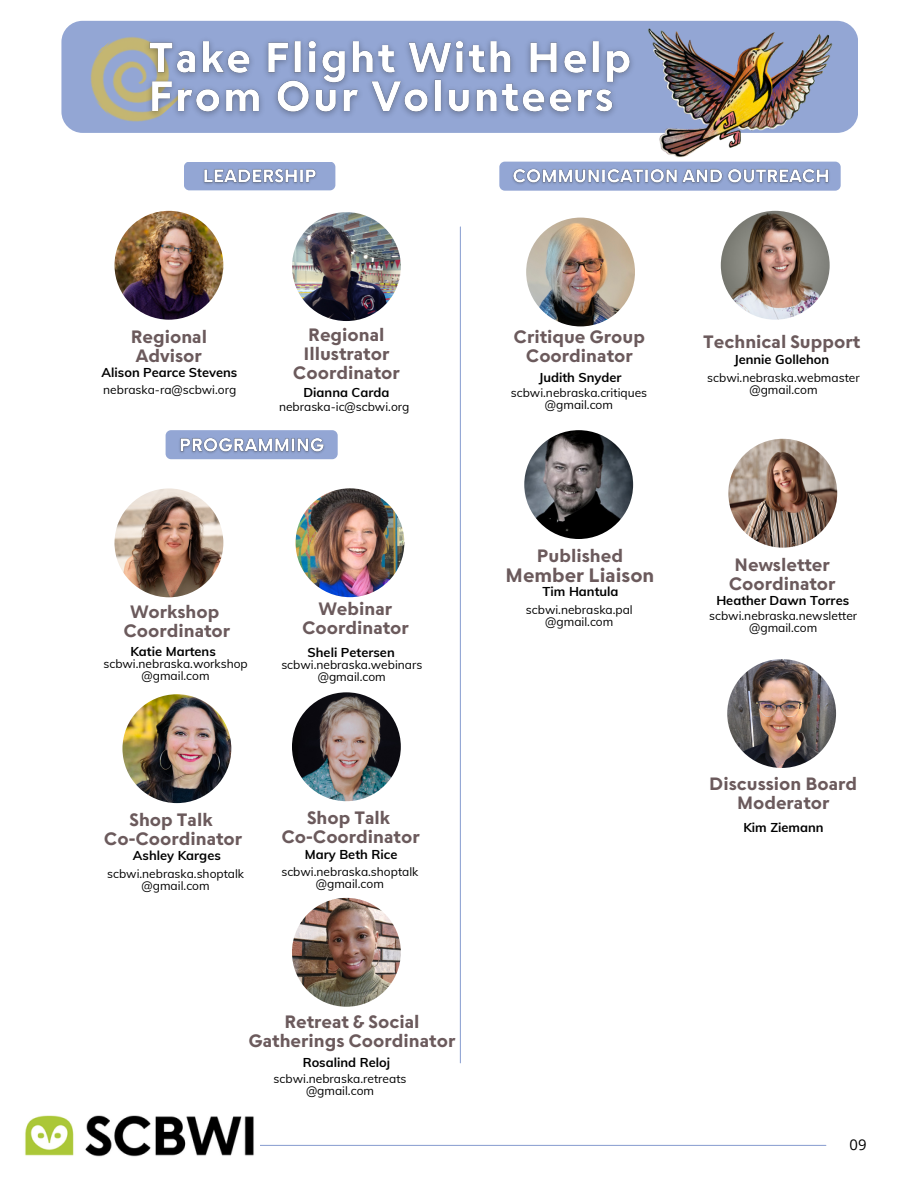
<style>
.page{position:relative;width:918px;height:1188px;background:#fff}
.page>*{position:absolute;margin:0;border:0;box-sizing:border-box;transform-origin:0 0}
.t1{font:700 19.35px "SCBWI Escalator Text";color:#6b5a5c}
.t2{font:700 17.85px/19.2px "SCBWI Escalator Text";color:#6b5a5c;text-align:center}
.t3{font:14.85px "Open Sans";color:#000}
.t4{font:700 12.9px "Muli";color:#000}
.t5{font:12px/12px "Muli";color:#000;text-align:center}
</style>
<div class="page">
<img style="left:296px;top:488px;width:108px;height:109px;border-radius:50%">
<img style="left:524px;top:430px;width:109px;height:109px;border-radius:50%">
<img style="left:526px;top:218px;width:109px;height:108px;border-radius:50%">
<img style="left:292px;top:898px;width:109px;height:109px;border-radius:50%">
<img style="left:728px;top:439px;width:109px;height:109px;border-radius:50%">
<img style="left:292px;top:212px;width:109px;height:109px;border-radius:50%">
<img style="left:292px;top:692px;width:109px;height:109px;border-radius:50%">
<img style="left:122px;top:694px;width:109px;height:109px;border-radius:50%">
<div style="left:61px;top:21px;width:797px;height:112px;background:#93a6d4;border-radius:21px"></div>
<hr style="left:159px;top:1145px;width:667px;height:1px;background:#93a6d4">
<hr style="left:460px;top:227px;width:1px;height:836px;background:#93a6d4">
<img style="left:115px;top:211px;width:108px;height:109px;border-radius:50%">
<div style="left:166px;top:430px;width:172px;height:29px;background:#93a6d4;border-radius:5px"></div>
<img style="left:175px;top:430px;width:155px;height:30px">
<div style="left:184px;top:162px;width:151px;height:28px;background:#93a6d4;border-radius:5px"></div>
<img style="left:198px;top:168px;width:123px;height:23px">
<img style="left:721px;top:211px;width:109px;height:109px;border-radius:50%">
<img style="left:727px;top:659px;width:109px;height:109px;border-radius:50%">
<div style="left:499px;top:162px;width:342px;height:29px;background:#93a6d4;border-radius:5px"></div>
<img style="left:507px;top:161px;width:328px;height:30px">
<img style="left:25px;top:1115px;width:234px;height:42px">
<img style="left:648px;top:28px;width:185px;height:130px">
<img style="left:72px;top:21px;width:66px;height:112px">
<img style="left:115px;top:488px;width:108px;height:109px;border-radius:50%">
<img style="left:138px;top:37px;width:494px;height:85px">
<p class="t2" style="left:131px;top:327px;width:78px">Regional</p>
<p class="t2" style="left:136px;top:346px;width:67px">Advisor</p>
<p class="t5" style="left:103px;top:384px;width:135px">nebraska-ra@scbwi.org</p>
<p class="t4" style="left:102px;top:364px;width:137px">Alison Pearce Stevens</p>
<p class="t2" style="left:303px;top:324px;width:88px;text-align:left">Regional<br>Illustrator</p>
<p class="t2" style="left:293px;top:363px;width:108px">Coordinator</p>
<p class="t5" style="left:279px;top:400px;width:132px">nebraska-ic@scbwi.org</p>
<p class="t4" style="left:303px;top:384px;width:87px">Dianna Carda</p>
<p class="t2" style="left:514px;top:327px;width:133px">Critique Group</p>
<p class="t2" style="left:526px;top:346px;width:108px">Coordinator</p>
<p class="t5" style="left:511px;top:387px;width:138px">scbwi.nebraska.critiques</p>
<p class="t5" style="left:545px;top:399px;width:70px">@gmail.com</p>
<p class="t4" style="left:539px;top:369px;width:84px">Judith Snyder</p>
<p class="t2" style="left:703px;top:331px;width:158px">Technical Support</p>
<p class="t5" style="left:707px;top:372px;width:154px">scbwi.nebraska.webmaster @gmail.com</p>
<p class="t4" style="left:734px;top:351px;width:97px">Jennie Gollehon</p>
<p class="t2" style="left:130px;top:602px;width:90px">Workshop</p>
<p class="t2" style="left:123px;top:621px;width:108px">Coordinator</p>
<p class="t5" style="left:103px;top:658px;width:146px">scbwi.nebraska.workshop</p>
<p class="t5" style="left:142px;top:670px;width:70px">@gmail.com</p>
<p class="t4" style="left:130px;top:643px;width:87px">Katie Martens</p>
<p class="t2" style="left:302px;top:598px;width:108px">Webinar<br>Coordinator</p>
<p class="t5" style="left:281px;top:659px;width:143px">scbwi.nebraska.webinars @gmail.com</p>
<p class="t4" style="left:308px;top:644px;width:89px">Sheli Petersen</p>
<p class="t2" style="left:130px;top:810px;width:85px">Shop Talk</p>
<p class="t2" style="left:104px;top:829px;width:140px">Co-Coordinator</p>
<p class="t5" style="left:107px;top:867px;width:139px">scbwi.nebraska.shoptalk @gmail.com</p>
<p class="t4" style="left:133px;top:848px;width:89px">Ashley Karges</p>
<p class="t2" style="left:307px;top:808px;width:85px">Shop Talk</p>
<p class="t2" style="left:281px;top:827px;width:140px">Co-Coordinator</p>
<p class="t5" style="left:281px;top:865px;width:139px">scbwi.nebraska.shoptalk @gmail.com</p>
<p class="t4" style="left:305px;top:846px;width:94px">Mary Beth Rice</p>
<p class="t2" style="left:248px;top:1012px;width:208px">Retreat &amp; Social<br>Gatherings Coordinator</p>
<p class="t5" style="left:274px;top:1073px;width:134px">scbwi.nebraska.retreats</p>
<p class="t5" style="left:306px;top:1085px;width:70px">@gmail.com</p>
<p class="t4" style="left:303px;top:1054px;width:89px">Rosalind Reloj</p>
<p class="t2" style="left:537px;top:546px;width:88px">Published</p>
<p class="t1" style="left:506px;top:563px;width:150px">Member Liaison</p>
<p class="t5" style="left:526px;top:603px;width:108px">scbwi.nebraska.pal</p>
<p class="t5" style="left:545px;top:615px;width:70px">@gmail.com</p>
<p class="t4" style="left:543px;top:583px;width:77px">Tim Hantula</p>
<p class="t2" style="left:735px;top:554px;width:97px">Newsletter</p>
<p class="t2" style="left:729px;top:574px;width:108px">Coordinator</p>
<p class="t5" style="left:709px;top:609px;width:150px">scbwi.nebraska.newsletter</p>
<p class="t5" style="left:749px;top:621px;width:70px">@gmail.com</p>
<p class="t4" style="left:716px;top:592px;width:134px">Heather Dawn Torres</p>
<p class="t2" style="left:709px;top:774px;width:149px">Discussion Board<br>Moderator</p>
<p class="t4" style="left:743px;top:819px;width:82px">Kim Ziemann</p>
<p class="t3" style="left:850px;top:1134px;width:18px">09</p>
</div>
